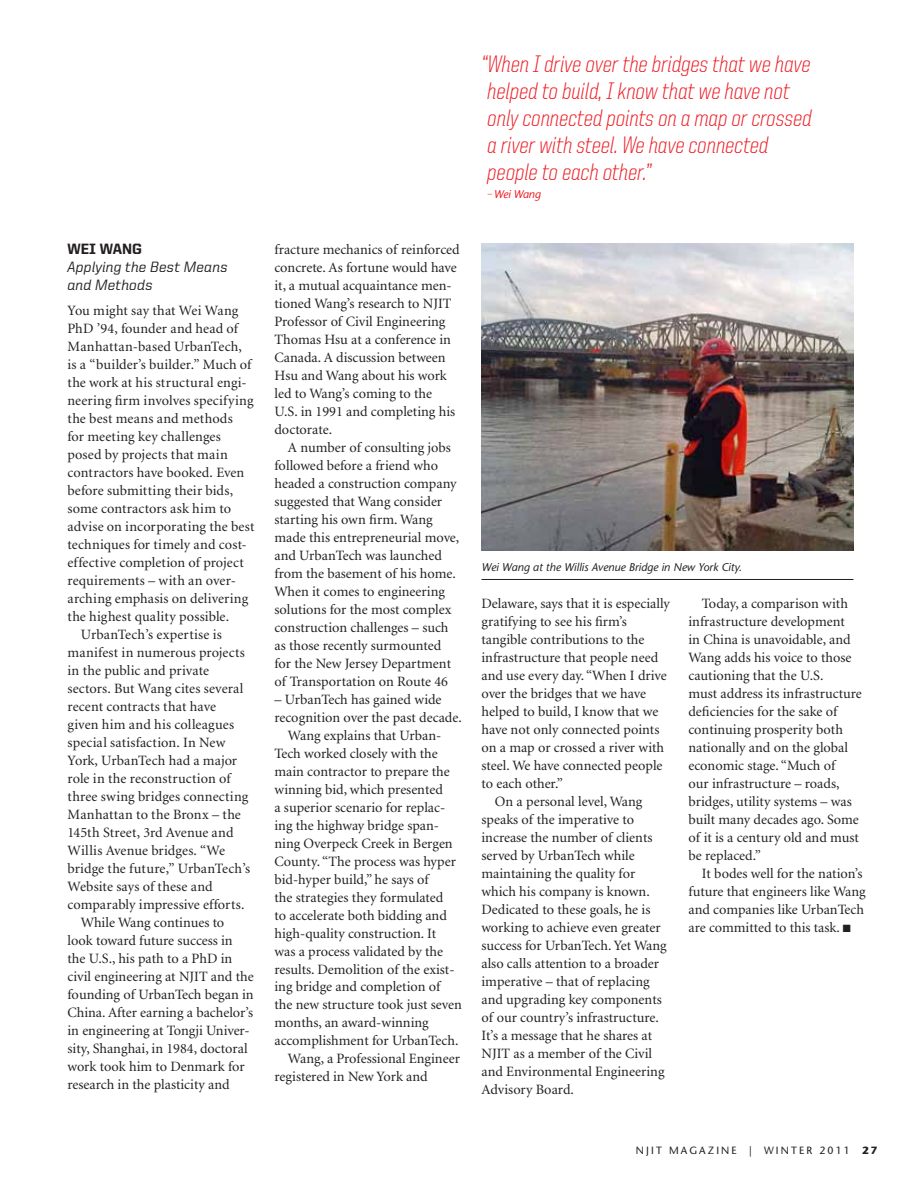
<style>
.page{position:relative;width:918px;height:1188px;background:#fff}
.page>*{position:absolute;margin:0;border:0;box-sizing:border-box;transform-origin:0 0}
.t1{font:300 24px/27px "United Italic Semi Cond";letter-spacing:-.01em;color:#ed1c24}
.t2{font:500 15px/18px "United Italic Reg";color:#231f20}
.t3{font:800 15px "United Sans Reg";color:#231f20}
.t4{font:14.25px/18px "Minion";color:#231f20}
.t5{font:italic 11.25px "Stone Sans";color:#231f20}
.t6{font:italic 11.25px "Stone Sans";letter-spacing:-.02em;color:#ed1c24}
.t7{font:10.5px "Stone Sans";letter-spacing:.2em;color:#231f20}
.s1{font-family:"United Italic Semi Cond";font-weight:300;font-style:normal}
.s2{font-weight:700}
</style>
<div class="page">
<img style="left:482px;top:243px;width:371px;height:308px">
<hr style="left:482px;top:579px;width:371px;height:1px;background:#231f20">
<p class="t3" style="left:68px;top:241px;width:75px">WEI WANG</p>
<p class="t2" style="left:68px;top:258px;width:162px">Applying the Best Means and Methods</p>
<p class="t4" style="left:68px;top:302px;width:172px">You might say that Wei Wang</p>
<p class="t4" style="left:68px;top:320px;width:172px">PhD ’94, founder and head of</p>
<p class="t4" style="left:68px;top:338px;width:176px">Manhattan-based UrbanTech,</p>
<p class="t4" style="left:68px;top:356px;width:185px">is a “builder’s builder.” Much of</p>
<p class="t4" style="left:68px;top:374px;width:181px">the work at his structural engi-</p>
<p class="t4" style="left:68px;top:392px;width:188px">neering firm involves specifying</p>
<p class="t4" style="left:68px;top:410px;width:167px">the best means and methods</p>
<p class="t4" style="left:68px;top:428px;width:155px">for meeting key challenges</p>
<p class="t4" style="left:68px;top:446px;width:162px">posed by projects that main</p>
<p class="t4" style="left:68px;top:464px;width:178px">contractors have booked. Even</p>
<p class="t4" style="left:68px;top:482px;width:167px">before submitting their bids,</p>
<p class="t4" style="left:68px;top:500px;width:165px">some contractors ask him to</p>
<p class="t4" style="left:68px;top:518px;width:188px">advise on incorporating the best</p>
<p class="t4" style="left:68px;top:536px;width:181px">techniques for timely and cost-</p>
<p class="t4" style="left:68px;top:554px;width:178px">effective completion of project</p>
<p class="t4" style="left:68px;top:572px;width:170px">requirements – with an over-</p>
<p class="t4" style="left:68px;top:590px;width:182px">arching emphasis on delivering</p>
<p class="t4" style="left:68px;top:608px;width:163px">the highest quality possible.</p>
<p class="t4" style="left:81px;top:626px;width:142px">UrbanTech’s expertise is</p>
<p class="t4" style="left:68px;top:644px;width:179px">manifest in numerous projects</p>
<p class="t4" style="left:68px;top:662px;width:143px">in the public and private</p>
<p class="t4" style="left:68px;top:680px;width:178px">sectors. But Wang cites several</p>
<p class="t4" style="left:68px;top:698px;width:150px">recent contracts that have</p>
<p class="t4" style="left:68px;top:716px;width:168px">given him and his colleagues</p>
<p class="t4" style="left:68px;top:734px;width:159px">special satisfaction. In New</p>
<p class="t4" style="left:68px;top:752px;width:171px">York, UrbanTech had a major</p>
<p class="t4" style="left:68px;top:770px;width:165px">role in the reconstruction of</p>
<p class="t4" style="left:68px;top:788px;width:182px">three swing bridges connecting</p>
<p class="t4" style="left:68px;top:806px;width:175px">Manhattan to the Bronx – the</p>
<p class="t4" style="left:68px;top:824px;width:168px">145th Street, 3rd Avenue and</p>
<p class="t4" style="left:68px;top:842px;width:159px">Willis Avenue bridges. “We</p>
<p class="t4" style="left:68px;top:860px;width:184px">bridge the future,” UrbanTech’s</p>
<p class="t4" style="left:68px;top:878px;width:147px">Website says of these and</p>
<p class="t4" style="left:68px;top:896px;width:179px">comparably impressive efforts.</p>
<p class="t4" style="left:81px;top:914px;width:145px">While Wang continues to</p>
<p class="t4" style="left:68px;top:932px;width:167px">look toward future success in</p>
<p class="t4" style="left:68px;top:950px;width:166px">the U.S., his path to a PhD in</p>
<p class="t4" style="left:68px;top:968px;width:188px">civil engineering at NJIT and the</p>
<p class="t4" style="left:68px;top:986px;width:188px">founding of UrbanTech began in</p>
<p class="t4" style="left:68px;top:1004px;width:187px">China. After earning a bachelor’s</p>
<p class="t4" style="left:68px;top:1022px;width:184px">in engineering at Tongji Univer-</p>
<p class="t4" style="left:68px;top:1040px;width:182px">sity, Shanghai, in 1984, doctoral</p>
<p class="t4" style="left:68px;top:1058px;width:179px">work took him to Denmark for</p>
<p class="t4" style="left:68px;top:1076px;width:164px">research in the plasticity and</p>
<p class="t4" style="left:274px;top:241px;width:187px">fracture mechanics of reinforced concrete. As fortune would have it, a mutual acquaintance men&shy;tioned Wang’s research to NJIT<br>Professor of Civil Engineering<br>Thomas Hsu at a conference in<br>Canada. A discussion between<br>Hsu and Wang about his work led to Wang’s coming to the<br>U.S. in 1991 and completing his doctorate.</p>
<p class="t4" style="left:274px;top:439px;width:186px;text-indent:13px">A number of consulting jobs followed before a friend who headed a construction company suggested that Wang consider starting his own firm. Wang made this entrepreneurial move, and UrbanTech was launched from the basement of his home.<br>When it comes to engineering solutions for the most complex construction challenges – such as those recently surmounted for the New Jersey Department of Transportation on Route 46</p>
<p class="t4" style="left:274px;top:691px;width:169px">– UrbanTech has gained wide</p>
<p class="t4" style="left:274px;top:709px;width:189px">recognition over the past decade.</p>
<p class="t4" style="left:288px;top:727px;width:155px">Wang explains that Urban-</p>
<p class="t4" style="left:274px;top:745px;width:165px">Tech worked closely with the</p>
<p class="t4" style="left:274px;top:763px;width:177px">main contractor to prepare the</p>
<p class="t4" style="left:274px;top:781px;width:170px">winning bid, which presented</p>
<p class="t4" style="left:274px;top:799px;width:172px">a superior scenario for replac-</p>
<p class="t4" style="left:274px;top:817px;width:166px">ing the highway bridge span-</p>
<p class="t4" style="left:274px;top:835px;width:180px">ning Overpeck Creek in Bergen</p>
<p class="t4" style="left:274px;top:853px;width:183px">County. “The process was hyper</p>
<p class="t4" style="left:274px;top:871px;width:156px">bid-hyper build,” he says of</p>
<p class="t4" style="left:274px;top:889px;width:170px">the strategies they formulated</p>
<p class="t4" style="left:274px;top:907px;width:174px">to accelerate both bidding and</p>
<p class="t4" style="left:274px;top:925px;width:163px">high-quality construction. It</p>
<p class="t4" style="left:274px;top:942px;width:170px">was a process validated by the</p>
<p class="t4" style="left:274px;top:960px;width:182px">results. Demolition of the exist-</p>
<p class="t4" style="left:274px;top:978px;width:167px">ing bridge and completion of</p>
<p class="t4" style="left:274px;top:996px;width:189px">the new structure took just seven</p>
<p class="t4" style="left:274px;top:1014px;width:156px">months, an award-winning</p>
<p class="t4" style="left:274px;top:1032px;width:185px">accomplishment for UrbanTech.</p>
<p class="t4" style="left:288px;top:1050px;width:173px">Wang, a Professional Engineer</p>
<p class="t4" style="left:274px;top:1068px;width:155px">registered in New York and</p>
<h1 class="t1" style="left:482px;top:51px;width:332px">“When I drive over the bridges that we have helped to build, I know that we have not only connected points on a map or crossed a river with steel. We have connected people to each other.”</h1>
<p class="t6" style="left:488px;top:188px;width:55px"><span class="s1">—</span> Wei Wang</p>
<p class="t5" style="left:482px;top:560px;width:262px">Wei Wang at the Willis Avenue Bridge in New York City.</p>
<p class="t4" style="left:481px;top:595px;width:190px">Delaware, says that it is especially</p>
<p class="t4" style="left:481px;top:613px;width:147px">gratifying to see his firm’s</p>
<p class="t4" style="left:481px;top:631px;width:165px">tangible contributions to the</p>
<p class="t4" style="left:481px;top:649px;width:178px">infrastructure that people need</p>
<p class="t4" style="left:481px;top:667px;width:187px">and use every day. “When I drive</p>
<p class="t4" style="left:481px;top:685px;width:166px">over the bridges that we have</p>
<p class="t4" style="left:481px;top:703px;width:179px">helped to build, I know that we</p>
<p class="t4" style="left:481px;top:721px;width:179px">have not only connected points</p>
<p class="t4" style="left:481px;top:739px;width:184px">on a map or crossed a river with</p>
<p class="t4" style="left:481px;top:757px;width:183px">steel. We have connected people</p>
<p class="t4" style="left:481px;top:775px;width:83px">to each other.”</p>
<p class="t4" style="left:495px;top:793px;width:149px">On a personal level, Wang</p>
<p class="t4" style="left:481px;top:811px;width:154px">speaks of the imperative to</p>
<p class="t4" style="left:481px;top:829px;width:172px">increase the number of clients</p>
<p class="t4" style="left:481px;top:847px;width:155px">served by UrbanTech while</p>
<p class="t4" style="left:481px;top:865px;width:155px">maintaining the quality for</p>
<p class="t4" style="left:481px;top:883px;width:170px">which his company is known.</p>
<p class="t4" style="left:481px;top:901px;width:170px">Dedicated to these goals, he is</p>
<p class="t4" style="left:481px;top:919px;width:181px">working to achieve even greater</p>
<p class="t4" style="left:481px;top:937px;width:187px">success for UrbanTech. Yet Wang</p>
<p class="t4" style="left:481px;top:955px;width:179px">also calls attention to a broader</p>
<p class="t4" style="left:481px;top:973px;width:170px">imperative – that of replacing</p>
<p class="t4" style="left:481px;top:991px;width:182px">and upgrading key components</p>
<p class="t4" style="left:481px;top:1009px;width:179px">of our country’s infrastructure.</p>
<p class="t4" style="left:481px;top:1027px;width:172px">It’s a message that he shares at</p>
<p class="t4" style="left:481px;top:1045px;width:172px">NJIT as a member of the Civil</p>
<p class="t4" style="left:481px;top:1063px;width:185px">and Environmental Engineering</p>
<p class="t4" style="left:481px;top:1081px;width:94px">Advisory Board.</p>
<p class="t4" style="left:689px;top:595px;width:175px;text-indent:13px">Today, a comparison with infrastructure development<br>in China is unavoidable, and<br>Wang adds his voice to those cautioning that the U.S.<br>must address its infrastructure deficiencies for the sake of continuing prosperity both nationally and on the global economic stage. “Much of<br>our infrastructure – roads, bridges, utility systems – was built many decades ago. Some of it is a century old and must be replaced.”</p>
<p class="t4" style="left:689px;top:865px;width:179px;text-indent:13px">It bodes well for the nation’s future that engineers like Wang and companies like UrbanTech are committed to this task. ■</p>
<p class="t7" style="left:636px;top:1144px;width:243px">NJIT MAGAZINE | WINTER 2011 <span class="s2">27</span></p>
</div>
